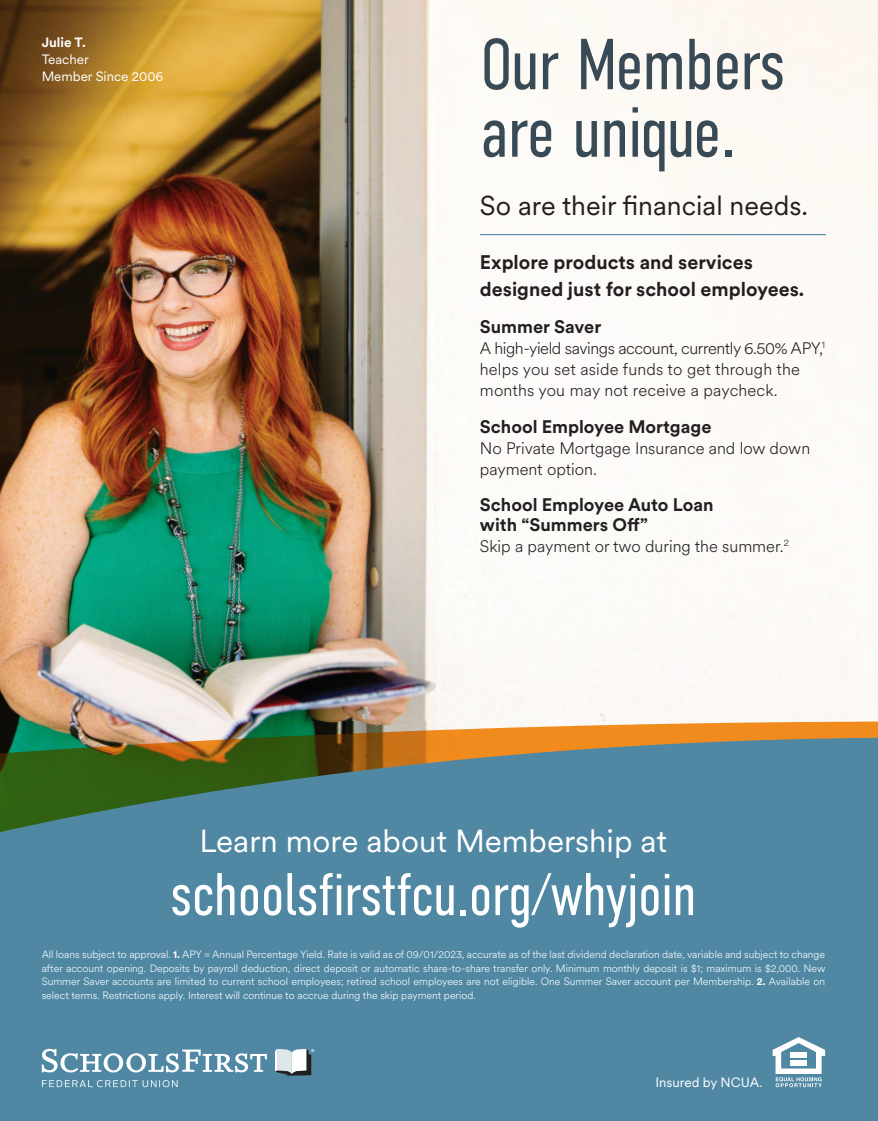
<style>
.page{position:relative;width:878px;height:1121px;background:#fff}
.page>*{position:absolute;margin:0;border:0;box-sizing:border-box;transform-origin:0 0}
.t1{font:300 72px/67.5px "DIN Condensed";letter-spacing:-.02em;color:#394a57}
.t2{font:300 60px "DIN Condensed";letter-spacing:-.015em;color:#fff}
.t3{font:31.5px "Circular XX";color:#fff}
.t4{font:27px "Circular XX";color:#231f20}
.t5{font:700 19.5px/27px "Circular XX";color:#231f20}
.t6{font:700 18px/19.5px "Circular XX";color:#231f20}
.t7{font:300 16.5px/21px "Circular XX";color:#231f20}
.t8{font:13.35px/17.2px "Circular XX";color:#fff}
.t9{font:700 13.35px "Circular XX";color:#fff}
.t10{font:300 10.5px/13.5px "Circular XX";color:#fff;text-align:justify}
.s1{font-weight:700}
</style>
<div class="page">
<img style="left:0;top:0;width:878px;height:721px">
<img style="left:0;top:721px;width:878px;height:16px">
<svg style="left:0;top:737px;width:878px;height:383px;background:#528597"></svg>
<hr style="left:480px;top:234px;width:345px;height:1px;background:#5088a4">
<svg style="left:42px;top:1048px;width:225px;height:39px;background:#75a1b7"></svg>
<svg style="left:275px;top:1048px;width:39px;height:27px"></svg>
<svg style="left:772px;top:1037px;width:53px;height:50px"></svg>
<div style="left:790px;top:1052px;width:16px;height:5px;background:#fff"></div>
<div style="left:790px;top:1060px;width:16px;height:6px;background:#fff"></div>
<p class="t9" style="left:42px;top:33px;width:45px">Julie T.</p>
<p class="t8" style="left:42px;top:50px;width:123px">Teacher<br>Member Since 2006</p>
<h1 class="t1" style="left:480px;top:31px;width:307px">Our Members are unique.</h1>
<h3 class="t4" style="left:480px;top:187px;width:329px">So are their financial needs.</h3>
<h3 class="t5" style="left:480px;top:248px;width:326px">Explore products and services designed just for school employees.</h3>
<h3 class="t6" style="left:480px;top:316px;width:123px">Summer Saver</h3>
<h3 class="t7" style="left:480px;top:337px;width:346px">A high-yield savings account, currently 6.50% APY,<sup>1 </sup>helps you set aside funds to get through the months you may not receive a paycheck.</h3>
<h3 class="t6" style="left:480px;top:416px;width:233px">School Employee Mortgage</h3>
<h3 class="t7" style="left:480px;top:436px;width:332px">No Private Mortgage Insurance and low down payment option.</h3>
<h3 class="t6" style="left:480px;top:494px;width:235px">School Employee Auto Loan with “Summers Off”</h3>
<h3 class="t7" style="left:480px;top:535px;width:310px">Skip a payment or two during the summer.<sup>2</sup></h3>
<h3 class="t3" style="left:199px;top:820px;width:469px">Learn more about Membership at</h3>
<h2 class="t2" style="left:170px;top:860px;width:528px">schoolsfirstfcu.org/whyjoin</h2>
<p class="t10" style="left:42px;top:947px;width:785px">All loans subject to approval. <span class="s1">1.</span> APY = Annual Percentage Yield. Rate is valid as of 09/01/2023, accurate as of the last dividend declaration date, variable and subject to change after account opening. Deposits by payroll deduction, direct deposit or automatic share-to-share transfer only. Minimum monthly deposit is $1; maximum is $2,000. New Summer Saver accounts are limited to current school employees; retired school employees are not eligible. One Summer Saver account per Membership. <span class="s1">2.</span> Available on select terms. Restrictions apply. Interest will continue to accrue during the skip payment period.</p>
<p class="t8" style="left:655px;top:1073px;width:108px">Insured by NCUA.</p>
</div>
